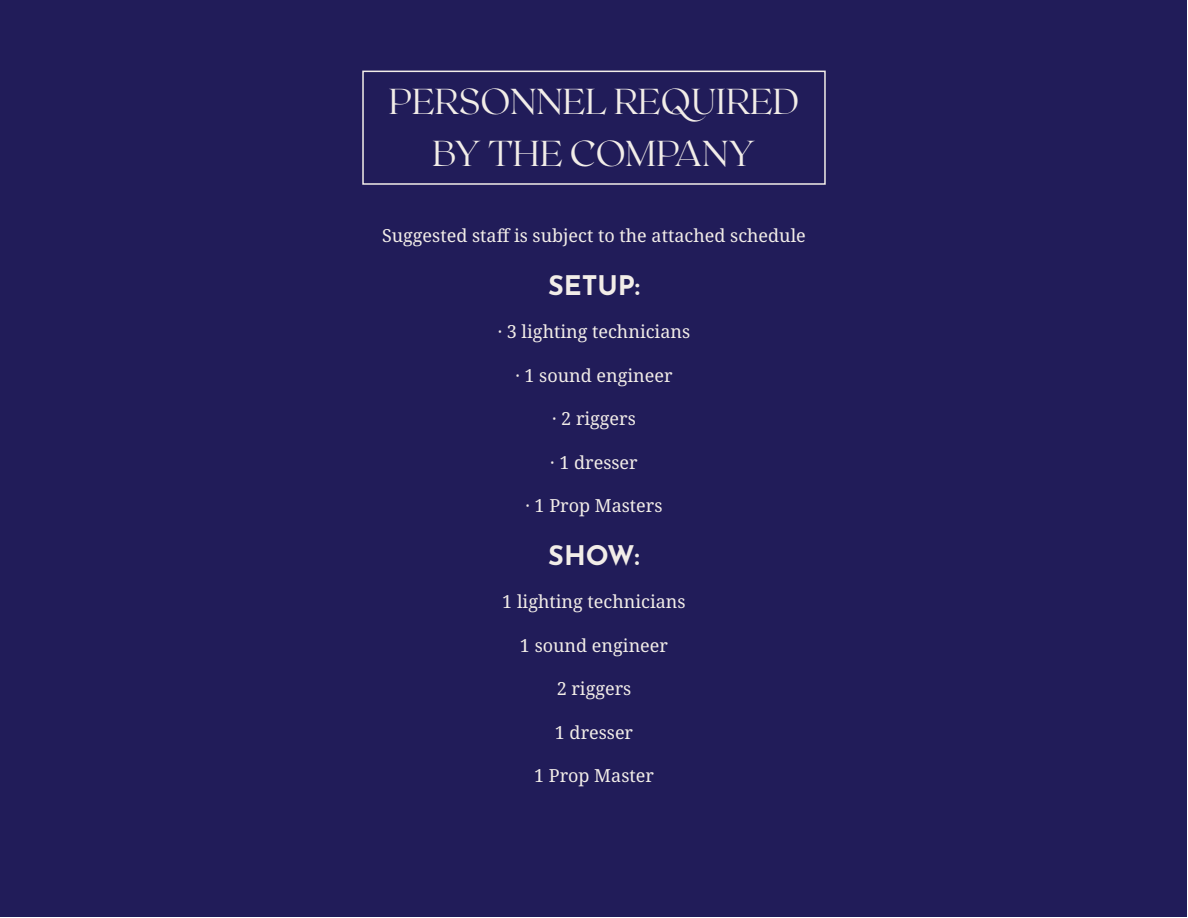
<style>
.page{position:relative;width:1188px;height:918px;background:#fff}
.page>*{position:absolute;margin:0;border:0;box-sizing:border-box;transform-origin:0 0}
.t1{font:100 36px "Roxborough CF";color:#f2ede8}
.t2{font:700 27px "Josefin Sans";color:#f2ede8}
.t3{font:18px "Noto Serif";color:#f2ede8}
</style>
<div class="page">
<div style="left:1px;top:1px;width:1186px;height:916px;background:#211c59"></div>
<div style="left:362px;top:71px;width:464px;height:114px;border:2px solid #f2ede8"></div>
<p class="t1" style="left:389px;top:78px;width:412px">PERSONNEL REQUIRED</p>
<p class="t1" style="left:432px;top:130px;width:325px">BY THE COMPANY</p>
<p class="t3" style="left:382px;top:223px;width:425px">Suggested staff is subject to the attached schedule</p>
<p class="t2" style="left:548px;top:261px;width:93px">SETUP:</p>
<p class="t3" style="left:498px;top:319px;width:194px">· 3 lighting technicians</p>
<p class="t3" style="left:515px;top:363px;width:159px">· 1 sound engineer</p>
<p class="t3" style="left:552px;top:406px;width:85px">· 2 riggers</p>
<p class="t3" style="left:550px;top:450px;width:89px">· 1 dresser</p>
<p class="t3" style="left:525px;top:493px;width:139px">· 1 Prop Masters</p>
<p class="t2" style="left:548px;top:531px;width:93px">SHOW:</p>
<p class="t3" style="left:502px;top:589px;width:185px">1 lighting technicians</p>
<p class="t3" style="left:520px;top:633px;width:150px">1 sound engineer</p>
<p class="t3" style="left:557px;top:676px;width:76px">2 riggers</p>
<p class="t3" style="left:555px;top:720px;width:80px">1 dresser</p>
<p class="t3" style="left:534px;top:763px;width:121px">1 Prop Master</p>
</div>
